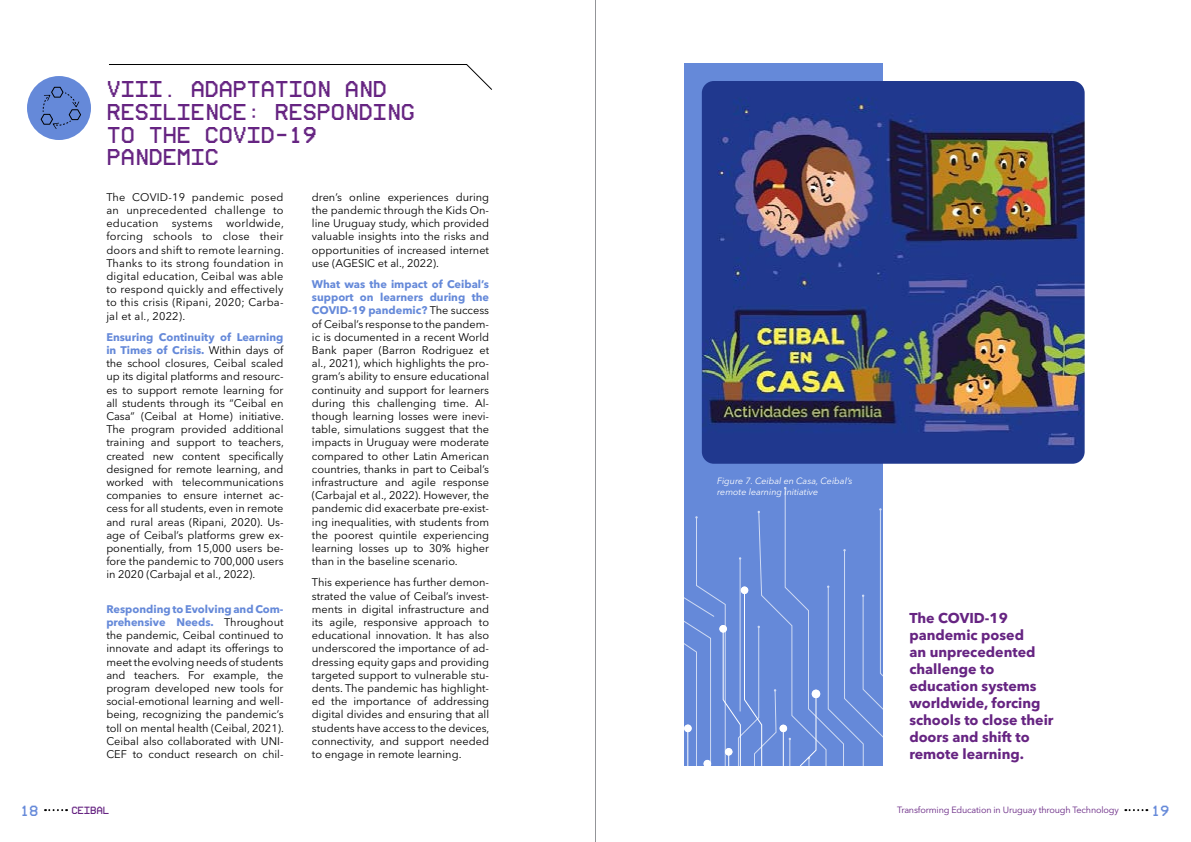
<style>
.page{position:relative;width:1191px;height:842px;background:#fff}
.page>*{position:absolute;margin:0;border:0;box-sizing:border-box;transform-origin:0 0}
.t1{font:16px/22.8px "UAV OSD Mono";color:#662482}
.t2{font:700 14.2px/17px "Avenir Next LT Pro";color:#662482}
.t3{font:11px/13.2px "Avenir Next LT Pro";color:#000;text-align:justify}
.t4{font:10.3px "UAV OSD Mono";color:#6589d9}
.t5{font:italic 9px/10.8px "Avenir Next LT Pro";color:#fff}
.t6{font:9px "Avenir Next LT Pro";letter-spacing:-.015em;color:#662482}
.t7{font:7.3px "UAV OSD Mono";letter-spacing:-.015em;color:#662482}
.s1{font-weight:700;color:#6589d9}
</style>
<div class="page">
<svg style="left:45px;top:809px;width:22px;height:2px"></svg>
<svg style="left:1125px;top:809px;width:22px;height:2px"></svg>
<div style="left:684px;top:63px;width:198px;height:702px;background:#6589d9"></div>
<img style="left:702px;top:81px;width:382px;height:383px">
<div style="left:27px;top:76px;width:64px;height:64px;background:#6589d9;border-radius:50%"></div>
<svg style="left:40px;top:86px;width:41px;height:43px"></svg>
<svg style="left:684px;top:487px;width:198px;height:278px"></svg>
<div style="left:684px;top:724px;width:8px;height:8px;background:#fff;border-radius:50%"></div>
<div style="left:740px;top:586px;width:8px;height:8px;background:#fff;border-radius:50%"></div>
<div style="left:719px;top:625px;width:8px;height:8px;background:#fff;border-radius:50%"></div>
<div style="left:811px;top:689px;width:9px;height:9px;background:#fff;border-radius:50%"></div>
<svg style="left:109px;top:64px;width:383px;height:26px"></svg>
<hr style="left:595px;top:0;width:1px;height:842px;background:#939598">
<h1 class="t1" style="left:108px;top:79px;width:309px">VIII. ADAPTATION AND<br>RESILIENCE: RESPONDING<br>TO THE COVID-19<br>PANDEMIC</h1>
<p class="t3" style="left:106px;top:190px;width:179px">The COVID-19 pandemic posed an unprecedented challenge to education systems worldwide, forcing schools to close their doors and shift to remote learning.<br>Thanks to its strong foundation in digital education, Ceibal was able to respond quickly and effectively to this crisis (Ripani, 2020; Carba&shy;jal et al., 2022).</p>
<p class="t3" style="left:106px;top:330px;width:179px"><span class="s1">Ensuring Continuity of Learning in Times of Crisis.</span> Within days of the school closures, Ceibal scaled up its digital platforms and resourc&shy;es to support remote learning for all students through its “Ceibal en Casa” (Ceibal at Home) initiative.<br>The program provided additional training and support to teachers, created new content specifically designed for remote learning, and worked with telecommunications companies to ensure internet ac&shy;cess for all students, even in remote and rural areas (Ripani, 2020). Us&shy;age of Ceibal’s platforms grew ex&shy;ponentially, from 15,000 users be&shy;fore the pandemic to 700,000 users in 2020 (Carbajal et al., 2022).</p>
<p class="t3" style="left:106px;top:602px;width:179px"><span class="s1">Responding to Evolving and Com&shy;prehensive Needs.</span> Throughout the pandemic, Ceibal continued to innovate and adapt its offerings to meet the evolving needs of students and teachers. For example, the program developed new tools for social-emotional learning and well&shy;being, recognizing the pandemic’s toll on mental health (Ceibal, 2021).<br>Ceibal also collaborated with UNI-CEF to conduct research on chil-</p>
<p class="t3" style="left:312px;top:190px;width:179px">dren’s online experiences during the pandemic through the Kids On&shy;line Uruguay study, which provided valuable insights into the risks and opportunities of increased internet use (AGESIC et al., 2022).</p>
<p class="t3" style="left:312px;top:277px;width:179px"><span class="s1">What was the impact of Ceibal’s support on learners during the COVID-19 pandemic?</span> The success of Ceibal’s response to the pandem&shy;ic is documented in a recent World Bank paper (Barron Rodriguez et al., 2021), which highlights the pro&shy;gram’s ability to ensure educational continuity and support for learners during this challenging time. Al&shy;though learning losses were inevi&shy;table, simulations suggest that the impacts in Uruguay were moderate compared to other Latin American countries, thanks in part to Ceibal’s infrastructure and agile response (Carbajal et al., 2022). However, the pandemic did exacerbate pre-exist&shy;ing inequalities, with students from the poorest quintile experiencing learning losses up to 30% higher than in the baseline scenario.</p>
<p class="t3" style="left:312px;top:576px;width:179px">This experience has further demon&shy;strated the value of Ceibal’s invest&shy;ments in digital infrastructure and its agile, responsive approach to educational innovation. It has also underscored the importance of ad&shy;dressing equity gaps and providing targeted support to vulnerable stu&shy;dents. The pandemic has highlight&shy;ed the importance of addressing digital divides and ensuring that all students have access to the devices, connectivity, and support needed to engage in remote learning.</p>
<p class="t5" style="left:717px;top:475px;width:137px">Figure 7. Ceibal en Casa, Ceibal’s remote learning initiative</p>
<p class="t2" style="left:909px;top:609px;width:146px">The COVID-19 pandemic posed<br>an unprecedented challenge to education systems worldwide, forcing schools to close their doors and shift to remote learning.</p>
<p class="t4" style="left:21px;top:806px;width:20px">18</p>
<p class="t7" style="left:72px;top:807px;width:39px">CEIBAL</p>
<p class="t6" style="left:897px;top:805px;width:223px">Transforming Education in Uruguay through Technology</p>
<p class="t4" style="left:1152px;top:806px;width:20px">19</p>
</div>
